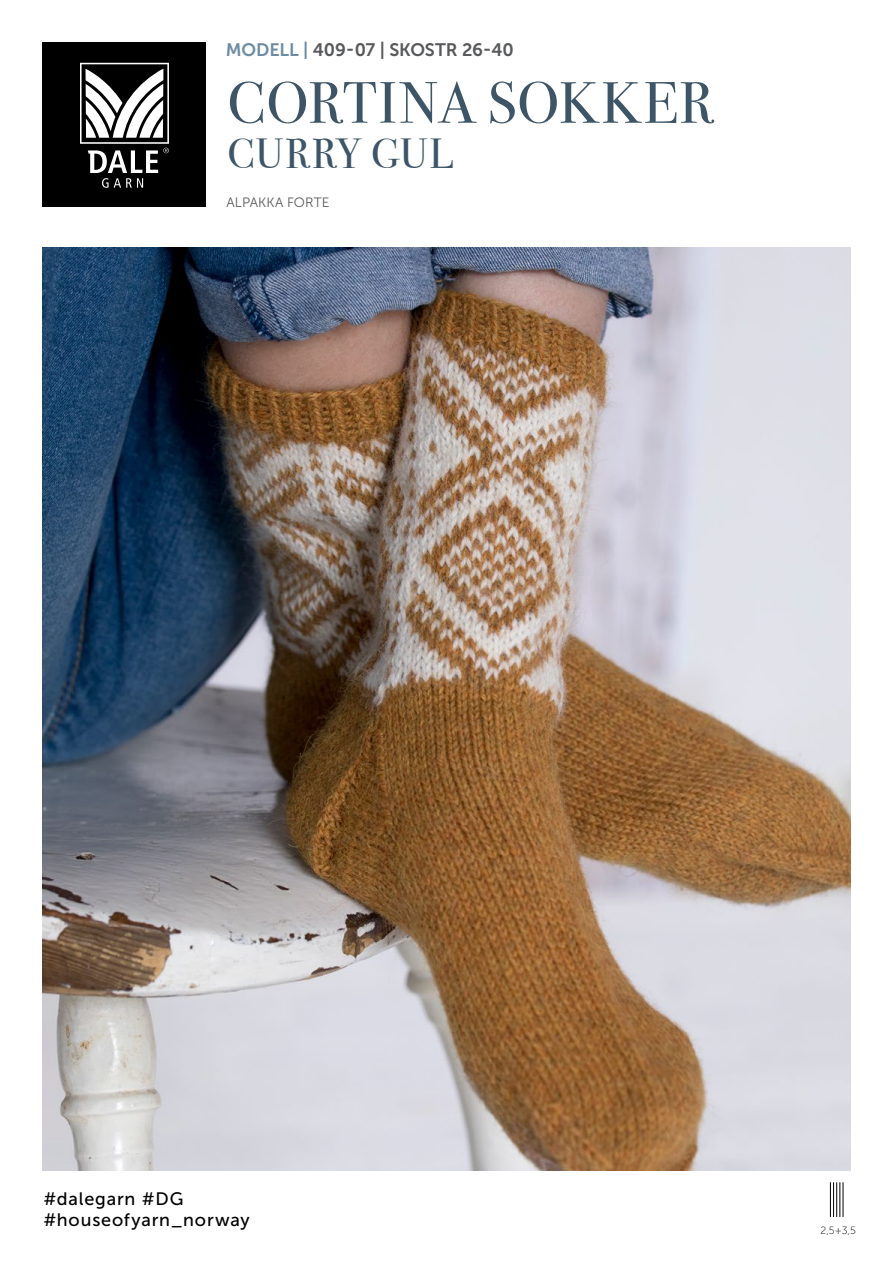
<style>
.page{position:relative;width:893px;height:1263px;background:#fff}
.page>*{position:absolute;margin:0;border:0;box-sizing:border-box;transform-origin:0 0}
.t1{font:58.5px "Bodoni Svty Two ITCTT";letter-spacing:.015em;color:#3d5567}
.t2{font:42px "Bodoni Svty Two ITCTT";letter-spacing:.03em;color:#3d5567}
.t3{font:18px/21px "Museo Sans 500";letter-spacing:.045em;color:#000}
.t4{font:18px "Museo Sans 700";letter-spacing:-.01em;color:#58595b}
.t5{font:13.5px "Museo Sans 300";letter-spacing:.01em;color:#58595b}
.t6{font:10.5px "Museo Sans 100";color:#000}
.s1{color:#6d8ca3}
</style>
<div class="page">
<div style="left:43px;top:43px;width:163px;height:164px;background:#000"></div>
<svg style="left:80px;top:63px;width:89px;height:125px"></svg>
<img style="left:43px;top:248px;width:807px;height:923px">
<hr style="left:830px;top:1182px;width:1px;height:35px;background:#000">
<hr style="left:833px;top:1182px;width:1px;height:35px;background:#000">
<hr style="left:836px;top:1182px;width:1px;height:35px;background:#000">
<hr style="left:839px;top:1182px;width:1px;height:35px;background:#000">
<hr style="left:842px;top:1182px;width:1px;height:35px;background:#000">
<p class="t4" style="left:226px;top:40px;width:289px"><span class="s1">MODELL |</span> 409-07 | SKOSTR 26-40</p>
<p class="t1" style="left:227px;top:55px;width:488px">CORTINA SOKKER</p>
<p class="t2" style="left:227px;top:119px;width:227px">CURRY GUL</p>
<p class="t5" style="left:227px;top:195px;width:105px">ALPAKKA FORTE</p>
<p class="t3" style="left:43px;top:1188px;width:208px">#dalegarn #DG #houseofyarn_norway</p>
<p class="t6" style="left:821px;top:1225px;width:37px">2,5+3,5</p>
</div>
